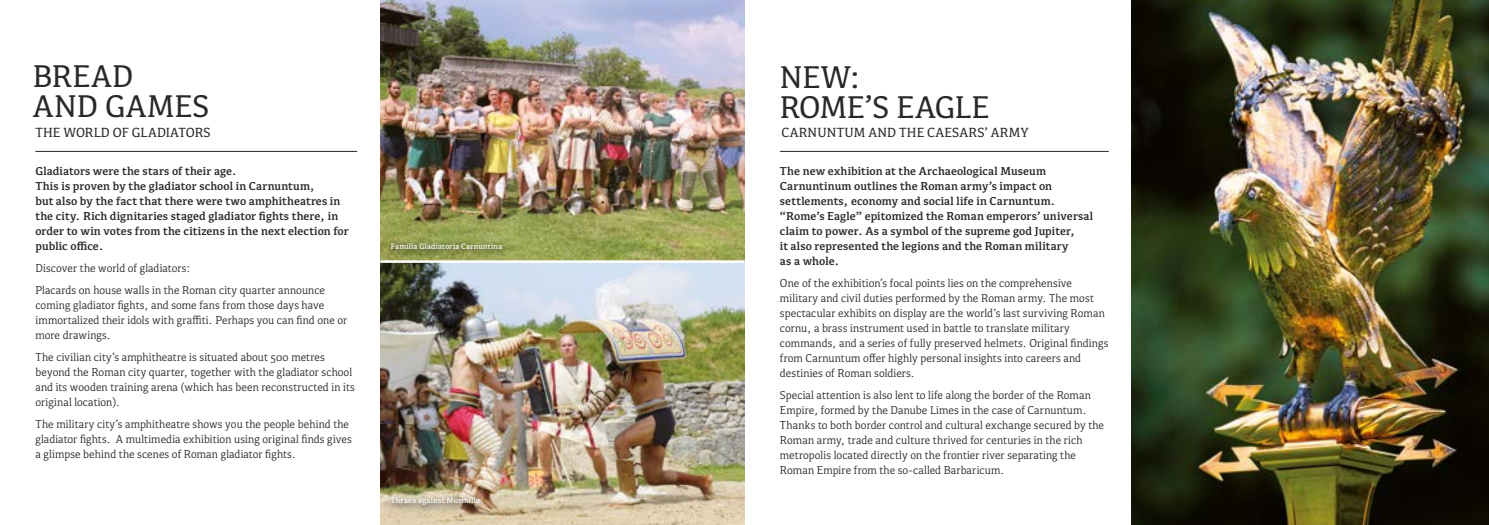
<style>
.page{position:relative;width:1489px;height:525px;background:#fff}
.page>*{position:absolute;margin:0;border:0;box-sizing:border-box;transform-origin:0 0}
.t1{font:32.5px/30px "Kefa II Pro";letter-spacing:.005em;color:#282827}
.t2{font:13.75px "Kefa II Pro";letter-spacing:.02em;color:#282827}
.t3{font:13.75px "Kefa II Pro";color:#282827}
.t4{font:11.88px/15px "Kefa II Pro";letter-spacing:.01em;color:#282827}
.t5{font:600 11.88px/15px "Kefa II Pro";letter-spacing:.005em;color:#282827}
.t6{font:500 8.12px "Kefa II Pro";letter-spacing:.03em;color:#fff}
</style>
<div class="page">
<hr style="left:35px;top:151px;width:322px;height:1px;background:#282827">
<img style="left:380px;top:0;width:364px;height:524px">
<hr style="left:380px;top:260px;width:364px;height:3px;background:#fff">
<hr style="left:780px;top:151px;width:328px;height:1px;background:#282827">
<img style="left:1131px;top:0;width:357px;height:524px">
<svg style="left:384px;top:237px;width:125px;height:21px;background:#8b954c"></svg>
<svg style="left:384px;top:491px;width:103px;height:22px;background:#bbab90"></svg>
<h1 class="t1" style="left:33px;top:61px;width:178px">BREAD<br>AND GAMES</h1>
<p class="t3" style="left:35px;top:124px;width:177px">THE WORLD OF GLADIATORS</p>
<p class="t5" style="left:35px;top:163px;width:315px">Gladiators were the stars of their age.<br>This is proven by the gladiator school in Carnuntum,<br>but also by the fact that there were two amphitheatres in the city. Rich dignitaries staged gladiator fights there, in order to win votes from the citizens in the next election for public office.</p>
<p class="t4" style="left:35px;top:257px;width:291px;line-height:22.1px">Discover the world of gladiators:<br>Placards on house walls in the Roman city quarter announce</p>
<p class="t4" style="left:35px;top:297px;width:313px">coming gladiator fights, and some fans from those days have immortalized their idols with graffiti. Perhaps you can find one or more drawings.</p>
<p class="t4" style="left:35px;top:349px;width:321px">The civilian city’s amphitheatre is situated about 500 metres beyond the Roman city quarter, together with the gladiator school and its wooden training arena (which has been reconstructed in its original location).</p>
<p class="t4" style="left:35px;top:417px;width:318px">The military city’s amphitheatre shows you the people behind the gladiator fights. A multimedia exhibition using original finds gives a glimpse behind the scenes of Roman gladiator fights.</p>
<p class="t6" style="left:391px;top:241px;width:113px">Familia Gladiatoria Carnuntina</p>
<p class="t6" style="left:391px;top:495px;width:91px">Thraex against Murmillo</p>
<h1 class="t1" style="left:779px;top:62px;width:211px">NEW:<br>ROME’S EAGLE</h1>
<p class="t2" style="left:781px;top:124px;width:249px">CARNUNTUM AND THE CAESARS’ ARMY</p>
<p class="t5" style="left:780px;top:163px;width:314px">The new exhibition at the Archaeological Museum Carnuntinum outlines the Roman army’s impact on settlements, economy and social life in Carnuntum. “Rome’s Eagle” epitomized the Roman emperors’ universal claim to power. As a symbol of the supreme god Jupiter,<br>it also represented the legions and the Roman military<br>as a whole.</p>
<p class="t4" style="left:780px;top:275px;width:330px">One of the exhibition’s focal points lies on the comprehensive military and civil duties performed by the Roman army. The most spectacular exhibits on display are the world’s last surviving Roman cornu, a brass instrument used in battle to translate military commands, and a series of fully preserved helmets. Original findings from Carnuntum offer highly personal insights into careers and destinies of Roman soldiers.</p>
<p class="t4" style="left:780px;top:387px;width:326px">Special attention is also lent to life along the border of the Roman Empire, formed by the Danube Limes in the case of Carnuntum.<br>Thanks to both border control and cultural exchange secured by the Roman army, trade and culture thrived for centuries in the rich metropolis located directly on the frontier river separating the Roman Empire from the so-called Barbaricum.</p>
</div>
